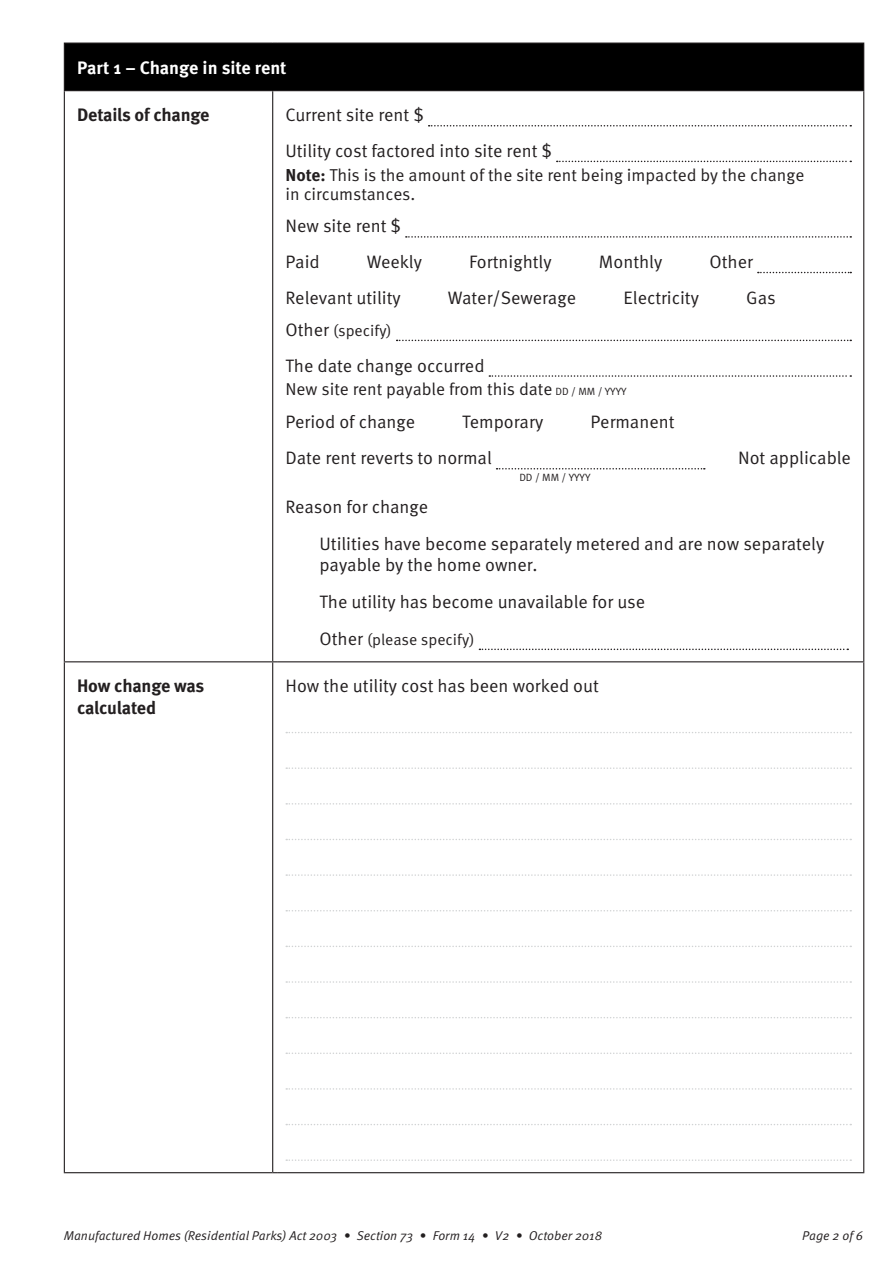
<style>
.page{position:relative;width:893px;height:1263px;background:#fff}
.page>*{position:absolute;margin:0;border:0;box-sizing:border-box;transform-origin:0 0}
.Body__P{font:18px "Meta Pro Norm";color:#231f20}
.Body_Copy_-_leader_d{font:18px "Meta Pro Norm";color:#231f20}
.Checklist__P{font:18px/21.6px "Meta Pro Norm";color:#231f20}
.Headings_-_LHS__H4{font:700 18px/21.8px "Meta Pro";letter-spacing:-.015em;color:#231f20}
.Body_copy_-_leader_d{font:18px "Meta Pro Norm";color:#231f20}
.Headings_-_white__H3{font:700 18px "Meta Pro";color:#fff}
.Notes__P{font:17.25px/19.5px "Meta Pro Norm";color:#231f20}
.Checklist__P-2{font:15.75px "Meta Pro Norm";color:#231f20}
.Body_Copy_-_leader_d-2{font:15.75px "Meta Pro Norm";color:#231f20}
.t1{font:12.75px "Meta Pro Norm Ita";color:#231f20}
.DD_MM_YYYY__P{font:10.5px "Meta Pro Norm";color:#231f20}
.s1{font-family:"Meta Pro";font-weight:700}
.s2{font-size:18px}
.s3{font-size:10.5px}
</style>
<div class="page">
<div style="left:64px;top:43px;width:800px;height:48px;background:#000"></div>
<hr style="left:64px;top:43px;width:209px;height:1px;background:#231f20">
<hr style="left:277px;top:43px;width:587px;height:1px;background:#231f20">
<hr style="left:272px;top:91px;width:1px;height:570px;background:#231f20">
<hr style="left:272px;top:662px;width:1px;height:510px;background:#231f20">
<hr style="left:64px;top:90px;width:209px;height:1px;background:#231f20">
<hr style="left:277px;top:90px;width:587px;height:1px;background:#231f20">
<hr style="left:64px;top:44px;width:1px;height:46px;background:#231f20">
<hr style="left:863px;top:44px;width:1px;height:46px;background:#231f20">
<hr style="left:64px;top:91px;width:1px;height:570px;background:#231f20">
<hr style="left:863px;top:91px;width:1px;height:570px;background:#231f20">
<hr style="left:64px;top:662px;width:1px;height:510px;background:#231f20">
<hr style="left:863px;top:662px;width:1px;height:510px;background:#231f20">
<hr style="left:64px;top:661px;width:209px;height:1px;background:#231f20">
<hr style="left:277px;top:661px;width:587px;height:1px;background:#231f20">
<hr style="left:64px;top:1172px;width:209px;height:1px;background:#231f20">
<hr style="left:277px;top:1172px;width:587px;height:1px;background:#231f20">
<svg style="left:429px;top:125px;width:422px;height:2px"></svg>
<svg style="left:557px;top:161px;width:294px;height:1px"></svg>
<svg style="left:406px;top:236px;width:445px;height:2px"></svg>
<svg style="left:758px;top:272px;width:93px;height:1px"></svg>
<svg style="left:397px;top:340px;width:454px;height:1px"></svg>
<svg style="left:489px;top:375px;width:362px;height:2px"></svg>
<svg style="left:497px;top:468px;width:208px;height:1px"></svg>
<svg style="left:479px;top:649px;width:369px;height:1px"></svg>
<svg style="left:286px;top:732px;width:565px;height:1px"></svg>
<svg style="left:286px;top:767px;width:565px;height:2px"></svg>
<svg style="left:286px;top:803px;width:565px;height:1px"></svg>
<svg style="left:286px;top:839px;width:565px;height:1px"></svg>
<svg style="left:286px;top:874px;width:565px;height:2px"></svg>
<svg style="left:286px;top:910px;width:565px;height:1px"></svg>
<svg style="left:286px;top:946px;width:565px;height:1px"></svg>
<svg style="left:286px;top:981px;width:565px;height:2px"></svg>
<svg style="left:286px;top:1017px;width:565px;height:1px"></svg>
<svg style="left:286px;top:1052px;width:565px;height:2px"></svg>
<svg style="left:286px;top:1088px;width:565px;height:2px"></svg>
<svg style="left:286px;top:1124px;width:565px;height:1px"></svg>
<svg style="left:286px;top:1159px;width:565px;height:2px"></svg>
<h3 class="Headings_-_white__H3" style="left:77px;top:53px;width:211px">Part 1 – Change in site rent</h3>
<h4 class="Headings_-_LHS__H4" style="left:77px;top:103px;width:134px">Details of change</h4>
<p class="Body_Copy_-_leader_d" style="left:285px;top:101px;width:140px">Current site rent $</p>
<p class="Body_Copy_-_leader_d" style="left:285px;top:137px;width:268px">Utility cost factored into site rent $</p>
<p class="Notes__P" style="left:285px;top:164px;width:520px"><span class="s1">Note:</span> This is the amount of the site rent being impacted by the change in circumstances.</p>
<p class="Body_Copy_-_leader_d" style="left:285px;top:213px;width:117px">New site rent $</p>
<p class="Body_Copy_-_leader_d" style="left:285px;top:248px;width:36px">Paid</p>
<p class="Body_Copy_-_leader_d" style="left:367px;top:248px;width:57px">Weekly</p>
<p class="Body_Copy_-_leader_d" style="left:469px;top:248px;width:84px">Fortnightly</p>
<p class="Body_Copy_-_leader_d" style="left:599px;top:248px;width:65px">Monthly</p>
<p class="Body_Copy_-_leader_d" style="left:709px;top:248px;width:45px">Other</p>
<p class="Body__P" style="left:285px;top:284px;width:117px">Relevant utility</p>
<p class="Body__P" style="left:448px;top:284px;width:130px">Water/Sewerage</p>
<p class="Body__P" style="left:623px;top:284px;width:77px">Electricity</p>
<p class="Body__P" style="left:746px;top:284px;width:31px">Gas</p>
<p class="Body_Copy_-_leader_d-2" style="left:285px;top:318px;width:108px"><span class="s2">Other</span> (specify)</p>
<p class="Body_Copy_-_leader_d" style="left:285px;top:352px;width:201px">The date change occurred</p>
<p class="Notes__P" style="left:285px;top:378px;width:343px">New site rent payable from this date <span class="s3">DD / MM / YYYY</span></p>
<p class="Body__P" style="left:285px;top:408px;width:131px">Period of change</p>
<p class="Body__P" style="left:462px;top:408px;width:83px">Temporary</p>
<p class="Body__P" style="left:591px;top:408px;width:86px">Permanent</p>
<p class="Body_copy_-_leader_d" style="left:285px;top:444px;width:208px">Date rent reverts to normal</p>
<p class="Body_copy_-_leader_d" style="left:738px;top:444px;width:114px">Not applicable</p>
<p class="DD_MM_YYYY__P" style="left:519px;top:469px;width:73px">DD / MM / YYYY</p>
<p class="Body__P" style="left:285px;top:493px;width:144px">Reason for change</p>
<p class="Checklist__P" style="left:319px;top:531px;width:506px">Utilities have become separately metered and are now separately payable by the home owner.</p>
<p class="Checklist__P" style="left:319px;top:590px;width:327px">The utility has become unavailable for use</p>
<p class="Checklist__P-2" style="left:319px;top:627px;width:157px"><span class="s2">Other</span> (please specify)</p>
<h4 class="Headings_-_LHS__H4" style="left:77px;top:674px;width:129px">How change was calculated</h4>
<p class="Body__P" style="left:285px;top:673px;width:315px">How the utility cost has been worked out</p>
<p class="t1" style="left:64px;top:1226px;width:540px">Manufactured Homes (Residential Parks) Act 2003 • Section 73 • Form 14 • V2 • October 2018</p>
<p class="t1" style="left:802px;top:1226px;width:63px">Page 2 of 6</p>
</div>
